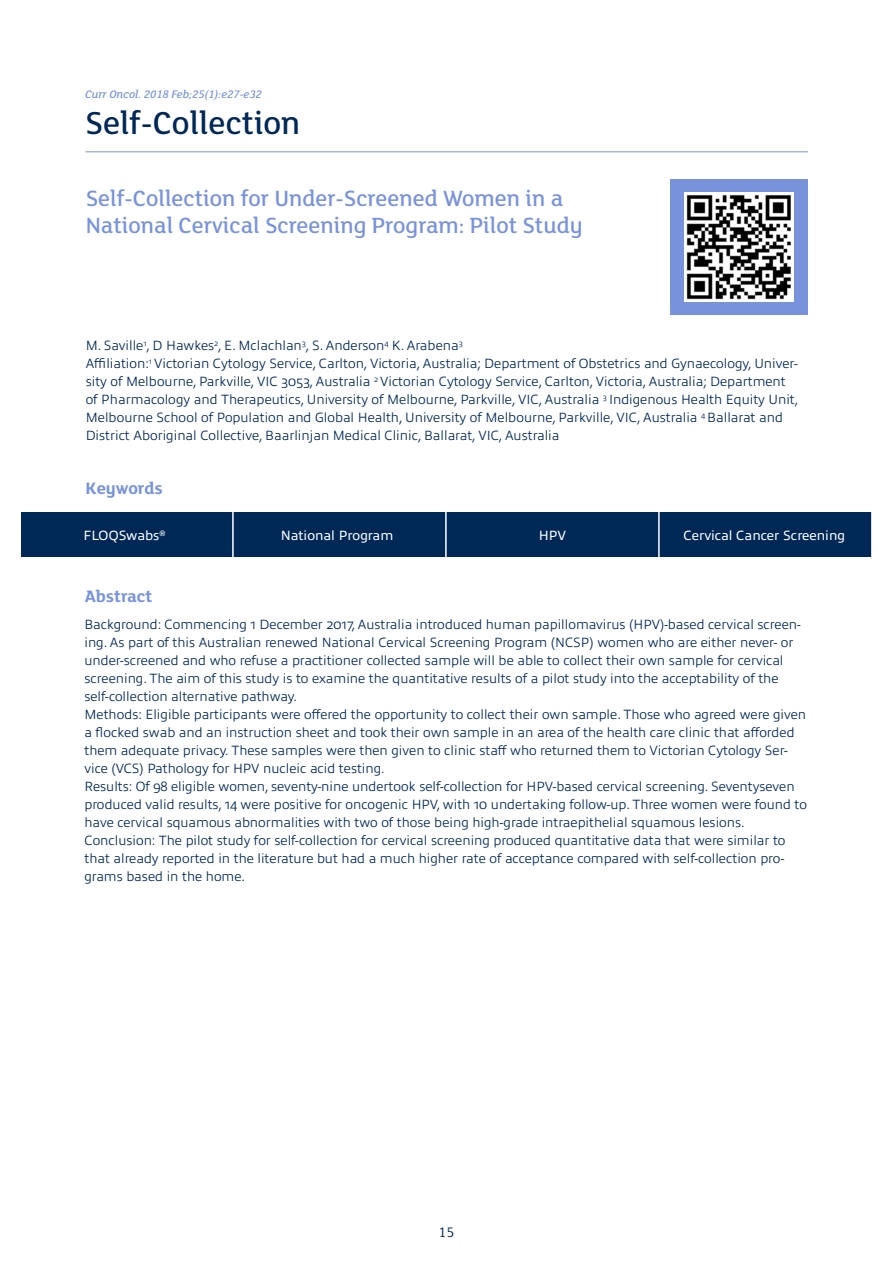
<style>
.page{position:relative;width:893px;height:1263px;background:#fff}
.page>*{position:absolute;margin:0;border:0;box-sizing:border-box;transform-origin:0 0}
.t1{font:500 34.5px "FS Lola";color:#002856}
.t2{font:500 24px/27px "FS Lola";color:#7892dc}
.t3{font:700 18px "FS Lola";color:#7892dc}
.t4{font:15px "FS Lola";color:#002856}
.t5{font:300 13.5px/18px "Allumi Std";color:#002856}
.t6{font:13.5px "Allumi Std";color:#fff}
.t7{font:italic 500 12px "FS Lola";color:#7892dc}
</style>
<div class="page">
<hr style="left:86px;top:151px;width:721px;height:1px;background:#7892dc">
<div style="left:671px;top:179px;width:137px;height:135px;background:#7892dc"></div>
<img style="left:685px;top:192px;width:109px;height:109px">
<div style="left:21px;top:512px;width:851px;height:45px;background:#002856"></div>
<hr style="left:232px;top:508px;width:2px;height:53px;background:#fff">
<hr style="left:445px;top:508px;width:2px;height:53px;background:#fff">
<hr style="left:658px;top:508px;width:2px;height:53px;background:#fff">
<hr style="left:871px;top:508px;width:2px;height:53px;background:#fff">
<p class="t7" style="left:85px;top:87px;width:178px">Curr Oncol. 2018 Feb;25(1):e27-e32</p>
<h1 class="t1" style="left:85px;top:101px;width:217px">Self-Collection</h1>
<h2 class="t2" style="left:86px;top:184px;width:499px">Self-Collection for Under-Screened Women in a<br>National Cervical Screening Program: Pilot Study</h2>
<p class="t5" style="left:86px;top:337px;width:714px">M. Saville<sup>1</sup>, D Hawkes<sup>2</sup>, E. Mclachlan<sup>3</sup>, S. Anderson<sup>4</sup> K. Arabena<sup>3<br></sup>Affiliation:<sup>1</sup> Victorian Cytology Service, Carlton, Victoria, Australia; Department of Obstetrics and Gynaecology, Univer&shy;sity of Melbourne, Parkville, VIC 3053, Australia <sup>2</sup> Victorian Cytology Service, Carlton, Victoria, Australia; Department of Pharmacology and Therapeutics, University of Melbourne, Parkville, VIC, Australia <sup>3</sup> Indigenous Health Equity Unit, Melbourne School of Population and Global Health, University of Melbourne, Parkville, VIC, Australia <sup>4</sup> Ballarat and District Aboriginal Collective, Baarlinjan Medical Clinic, Ballarat, VIC, Australia</p>
<h3 class="t3" style="left:86px;top:476px;width:79px">Keywords</h3>
<p class="t6" style="left:83px;top:528px;width:83px">FLOQSwabs<sup>®</sup></p>
<p class="t6" style="left:281px;top:528px;width:114px">National Program</p>
<p class="t6" style="left:539px;top:528px;width:29px">HPV</p>
<p class="t6" style="left:683px;top:528px;width:163px">Cervical Cancer Screening</p>
<h3 class="t3" style="left:85px;top:584px;width:69px">Abstract</h3>
<p class="t5" style="left:84px;top:616px;width:724px">Background: Commencing 1 December 2017, Australia introduced human papillomavirus (HPV)-based cervical screen&shy;ing. As part of this Australian renewed National Cervical Screening Program (NCSP) women who are either never- or under-screened and who refuse a practitioner collected sample will be able to collect their own sample for cervical screening. The aim of this study is to examine the quantitative results of a pilot study into the acceptability of the self-collection alternative pathway.<br>Methods: Eligible participants were offered the opportunity to collect their own sample. Those who agreed were given a flocked swab and an instruction sheet and took their own sample in an area of the health care clinic that afforded them adequate privacy. These samples were then given to clinic staff who returned them to Victorian Cytology Ser&shy;vice (VCS) Pathology for HPV nucleic acid testing.<br>Results: Of 98 eligible women, seventy-nine undertook self-collection for HPV-based cervical screening. Seventyseven produced valid results, 14 were positive for oncogenic HPV, with 10 undertaking follow-up. Three women were found to have cervical squamous abnormalities with two of those being high-grade intraepithelial squamous lesions.<br>Conclusion: The pilot study for self-collection for cervical screening produced quantitative data that were similar to that already reported in the literature but had a much higher rate of acceptance compared with self-collection pro&shy;grams based in the home.</p>
<p class="t4" style="left:439px;top:1222px;width:17px">15</p>
</div>
